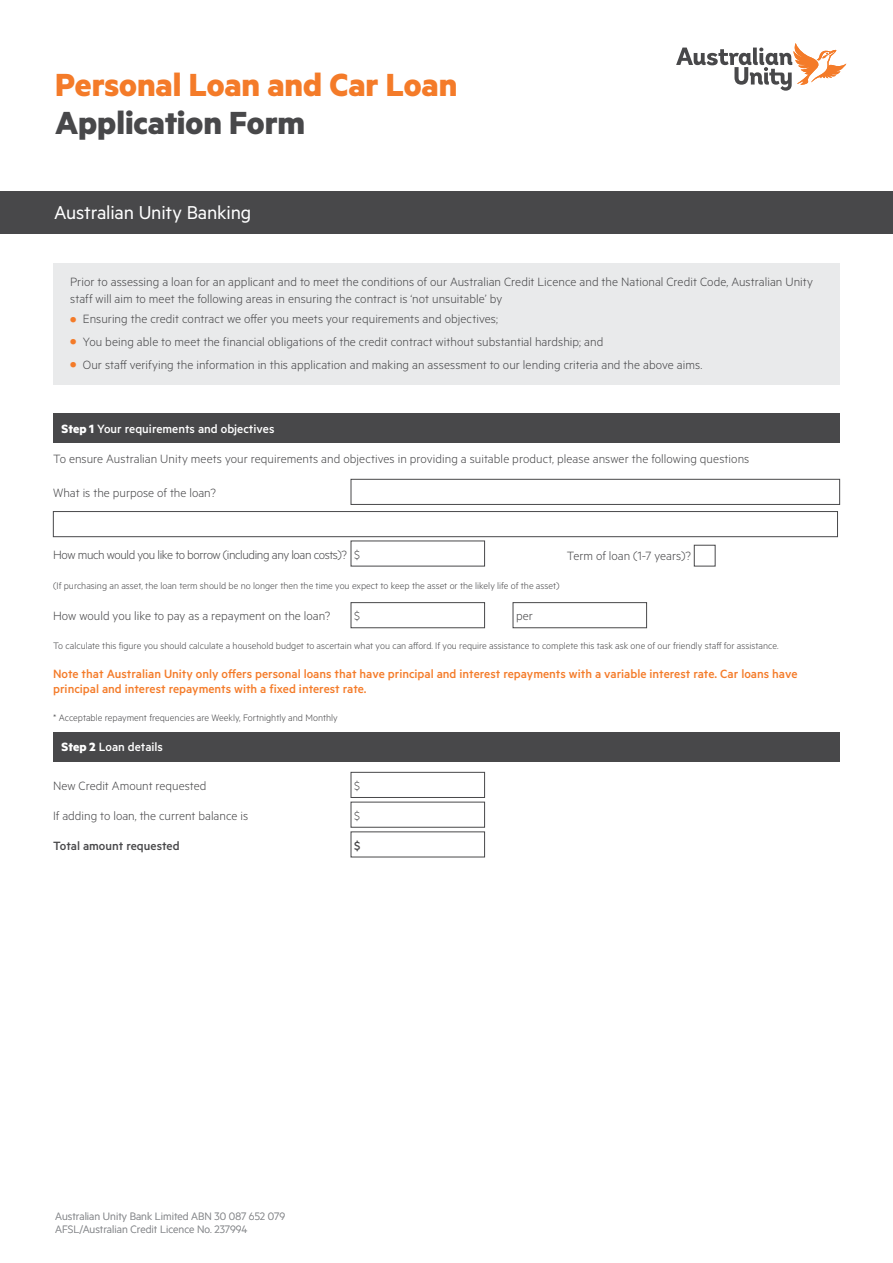
<style>
.page{position:relative;width:893px;height:1263px;background:#fff}
.page>*{position:absolute;margin:0;border:0;box-sizing:border-box;transform-origin:0 0}
.t1{font:700 36px "Metric";letter-spacing:-.005em;color:#f47b29}
.t2{font:700 36px "Metric";letter-spacing:-.005em;color:#48484a}
.t3{font:21px "Metric";letter-spacing:-.01em;color:#fff}
.t4{font:300 13.5px/16.5px "Metric";color:#48484a}
.t5{font:500 13.5px/15px "Metric";color:#f47b29}
.t6{font:300 13.5px "Metric";letter-spacing:-.03em;color:#48484a}
.t7{font:500 13.5px "Metric";color:#fff}
.t8{font:500 13.5px "Metric";color:#48484a}
.t9{font:300 12px/13.5px "Metric";color:#8f9194}
.t10{font:300 10.5px "Metric";color:#48484a}
.s1{font-weight:700;font-size:16.5px;color:#f47b29}
.s2{font-weight:700}
</style>
<div class="page">
<div style="left:0;top:191px;width:893px;height:43px;background:#48484a"></div>
<svg style="left:676px;top:43px;width:170px;height:48px"></svg>
<div style="left:53px;top:413px;width:787px;height:30px;background:#48484a"></div>
<div style="left:351px;top:479px;width:489px;height:26px;background:#fff;border:1px solid #48484a"></div>
<div style="left:53px;top:511px;width:785px;height:26px;background:#fff;border:1px solid #48484a"></div>
<div style="left:694px;top:545px;width:21px;height:21px;background:#fff;border:1px solid #48484a"></div>
<div style="left:351px;top:602px;width:134px;height:26px;border:1px solid #48484a"></div>
<div style="left:513px;top:602px;width:134px;height:26px;border:1px solid #48484a"></div>
<div style="left:53px;top:732px;width:787px;height:29px;background:#48484a"></div>
<div style="left:351px;top:772px;width:134px;height:26px;border:1px solid #48484a"></div>
<div style="left:53px;top:263px;width:787px;height:121px;background:#e9eaeb"></div>
<h1 class="t1" style="left:55px;top:63px;width:404px">Personal Loan and Car Loan</h1>
<h1 class="t2" style="left:55px;top:100px;width:251px">Application Form</h1>
<h2 class="t3" style="left:54px;top:200px;width:199px">Australian Unity Banking</h2>
<p class="t4" style="left:70px;top:273px;width:744px">Prior to assessing a loan for an applicant and to meet the conditions of our Australian Credit Licence and the National Credit Code, Australian Unity staff will aim to meet the following areas in ensuring the contract is ‘not unsuitable’ by</p>
<p class="t4" style="left:70px;top:310px;width:429px"><span class="s1">•</span> Ensuring the credit contract we offer you meets your requirements and objectives;</p>
<p class="t4" style="left:70px;top:333px;width:535px"><span class="s1">•</span> You being able to meet the financial obligations of the credit contract without substantial hardship; and</p>
<p class="t4" style="left:70px;top:356px;width:634px"><span class="s1">•</span> Our staff verifying the information in this application and making an assessment to our lending criteria and the above aims.</p>
<p class="t7" style="left:62px;top:421px;width:214px"><span class="s2">Step 1</span> Your requirements and objectives</p>
<p class="t4" style="left:53px;top:450px;width:698px">To ensure Australian Unity meets your requirements and objectives in providing a suitable product, please answer the following questions</p>
<p class="t4" style="left:53px;top:484px;width:164px">What is the purpose of the loan?</p>
<p class="t6" style="left:53px;top:546px;width:309px">How much would you like to borrow (including any loan costs)? $</p>
<p class="t4" style="left:567px;top:547px;width:126px">Term of loan (1-7 years)?</p>
<p class="t10" style="left:53px;top:580px;width:508px">(If purchasing an asset, the loan term should be no longer then the time you expect to keep the asset or the likely life of the asset)</p>
<p class="t4" style="left:53px;top:607px;width:279px">How would you like to pay as a repayment on the loan?</p>
<p class="t4" style="left:354px;top:607px;width:8px">$</p>
<p class="t4" style="left:516px;top:607px;width:18px">per</p>
<p class="t10" style="left:53px;top:639px;width:727px">To calculate this figure you should calculate a household budget to ascertain what you can afford. If you require assistance to complete this task ask one of our friendly staff for assistance.</p>
<p class="t5" style="left:53px;top:666px;width:746px">Note that Australian Unity only offers personal loans that have principal and interest repayments with a variable interest rate. Car loans have principal and interest repayments with a fixed interest rate.</p>
<p class="t10" style="left:53px;top:711px;width:286px">* Acceptable repayment frequencies are Weekly, Fortnightly and Monthly</p>
<p class="t7" style="left:62px;top:739px;width:103px"><span class="s2">Step 2</span> Loan details</p>
<p class="t4" style="left:53px;top:777px;width:155px">New Credit Amount requested</p>
<p class="t4" style="left:354px;top:777px;width:8px">$</p>
<p class="t4" style="left:53px;top:807px;width:196px">If adding to loan, the current balance is</p>
<p class="t4" style="left:354px;top:807px;width:8px">$</p>
<p class="t8" style="left:53px;top:837px;width:128px">Total amount requested</p>
<p class="t8" style="left:354px;top:837px;width:8px">$</p>
<p class="t9" style="left:55px;top:1209px;width:231px">Australian Unity Bank Limited ABN 30 087 652 079<br>AFSL/Australian Credit Licence No. 237994</p>
</div>
